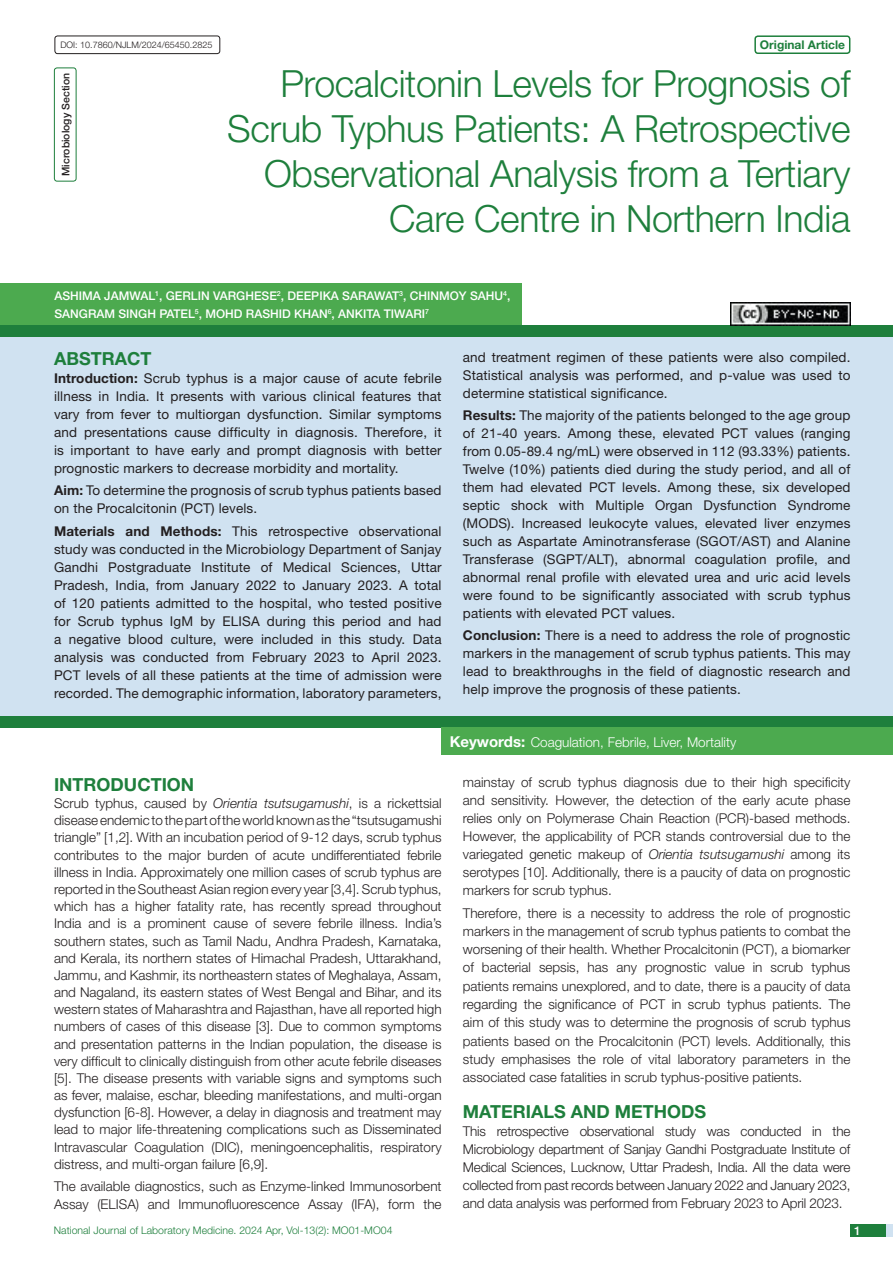
<style>
.page{position:relative;width:893px;height:1263px;background:#fff}
.page>*{position:absolute;margin:0;border:0;box-sizing:border-box;transform-origin:0 0}
.t1{font:300 37.5px/45px "Helvetica Neue";letter-spacing:-.01em;color:#1e7f3c;text-align:right}
.Heading{font:700 18px "Helvetica Neue";color:#1e7f3c}
.Abstract_head{font:700 18px "Helvetica Neue";color:#1e7f3c}
.Body_text{font:300 13.5px/17.2px "Helvetica Neue";color:#231f20;text-align:justify}
.Abstract_Text{font:13.5px/18px "Helvetica Neue";letter-spacing:.01em;color:#231f20;text-align:justify}
.Key_words{font:300 13.5px "Helvetica Neue";color:#fff}
.Author{font:500 12px/18.8px "Helvetica Neue";color:#fff}
.t2{font:700 12px "Helvetica Neue";color:#1e7f3c}
.t3{font:300 10.5px "Helvetica Neue";color:#1e7f3c}
.section{font:500 10.5px "Helvetica Neue";color:#231f20}
.t4{font:300 9px "Helvetica Neue";color:#231f20}
.s1{font-weight:700}
.s2{font-weight:700;font-size:15px}
.s3{font-style:italic}
</style>
<div class="page">
<div style="left:850px;top:1224px;width:43px;height:13px;background:#d0e2f1"></div>
<div style="left:850px;top:1224px;width:35px;height:13px;background:#1e7f3c"></div>
<div style="left:54px;top:68px;width:22px;height:114px;border:1px solid #1e7f3c;border-radius:3px"></div>
<div style="left:754px;top:35px;width:96px;height:19px;border:2px solid #1e7f3c;border-radius:3px"></div>
<div style="left:55px;top:36px;width:165px;height:18px;border:1px solid #231f20;border-radius:3px"></div>
<div style="left:0;top:325px;width:893px;height:12px;background:#1e7f3c"></div>
<div style="left:0;top:715px;width:893px;height:12px;background:#1e7f3c"></div>
<div style="left:0;top:284px;width:521px;height:41px;background:#4caa4f"></div>
<div style="left:0;top:337px;width:893px;height:378px;background:#d0e2f1"></div>
<div style="left:442px;top:727px;width:451px;height:28px;background:#4caa4f"></div>
<img style="left:730px;top:302px;width:120px;height:23px">
<p class="t4" style="left:60px;top:39px;width:154px">DOI: 10.7860/NJLM/2024/65450.2825</p>
<p class="t2" style="left:760px;top:37px;width:87px">Original Article</p>
<p class="section" style="left:59px;top:176px;width:104px;rotate:-90deg">MICROBIOLOGY SECTION</p>
<p class="t1" style="left:227px;top:60px;width:625px">Procalcitonin Levels for Prognosis of Scrub Typhus Patients: A Retrospective Observational Analysis from a Tertiary Care Centre in Northern India</p>
<p class="Author" style="left:54px;top:286px;width:457px">ASHIMA JAMWAL<sup>1</sup>, GERLIN VARGHESE<sup>2</sup>, DEEPIKA SARAWAT<sup>3</sup>, CHINMOY SAHU<sup>4</sup>,<br>SANGRAM SINGH PATEL<sup>5</sup>, MOHD RAS</p>
<p class="Author" style="left:270px;top:305px;width:160px">HID KHAN<sup>6</sup>, ANKITA TIWARI<sup>7</sup></p>
<p class="Abstract_head" style="left:54px;top:348px;width:99px">ABSTRACT</p>
<p class="Abstract_Text" style="left:54px;top:369px;width:389px"><span class="s1">Introduction:</span> Scrub typhus is a major cause of acute febrile illness in India. It presents with various clinical features that vary from fever to multiorgan dysfunction. Similar symptoms and presentations cause difficulty in diagnosis. Therefore, it is important to have early and prompt diagnosis with better prognostic markers to decrease morbidity and mortality.</p>
<p class="Abstract_Text" style="left:54px;top:481px;width:389px"><span class="s1">Aim:</span> To determine the prognosis of scrub typhus patients based on the Procalcitonin (PCT) levels.</p>
<p class="Abstract_Text" style="left:54px;top:522px;width:389px"><span class="s1">Materials and Methods:</span> This retrospective observational study was conducted in the Microbiology Department of Sanjay Gandhi Postgraduate Institute of Medical Sciences, Uttar Pradesh, India, from January 2022 to January 2023. A total of 120 patients admitted to the hospital, who tested positive for Scrub typhus IgM by ELISA during this period and had a negative blood culture, were included in this study. Data analysis was conducted from February 2023 to April 2023.<br>PCT levels of all these patients at the time of admission were recorded. The demographic information, laboratory parameters,</p>
<p class="Abstract_Text" style="left:463px;top:348px;width:389px">and treatment regimen of these patients were also compiled.<br>Statistical analysis was performed, and p-value was used to determine statistical significance.</p>
<p class="Abstract_Text" style="left:463px;top:406px;width:389px"><span class="s1">Results:</span> The majority of the patients belonged to the age group of 21-40 years. Among these, elevated PCT values (ranging from 0.05-89.4 ng/mL) were observed in 112 (93.33%) patients.<br>Twelve (10%) patients died during the study period, and all of them had elevated PCT levels. Among these, six developed septic shock with Multiple Organ Dysfunction Syndrome (MODS). Increased leukocyte values, elevated liver enzymes such as Aspartate Aminotransferase (SGOT/AST) and Alanine Transferase (SGPT/ALT), abnormal coagulation profile, and abnormal renal profile with elevated urea and uric acid levels were found to be significantly associated with scrub typhus patients with elevated PCT values.</p>
<p class="Abstract_Text" style="left:463px;top:626px;width:389px"><span class="s1">Conclusion:</span> There is a need to address the role of prognostic markers in the management of scrub typhus patients. This may lead to breakthroughs in the field of diagnostic research and help improve the prognosis of these patients.</p>
<p class="Key_words" style="left:450px;top:734px;width:288px"><span class="s2">Keywords:</span> Coagulation, Febrile, Liver, Mortality</p>
<p class="Heading" style="left:54px;top:773px;width:142px">INTRODUCTION</p>
<p class="Body_text" style="left:54px;top:794px;width:389px">Scrub typhus, caused by <span class="s3">Orientia tsutsugamushi</span>, is a rickettsial disease endemic to the part of the world known as the “tsutsugamushi triangle” [1,2]. With an incubation period of 9-12 days, scrub typhus contributes to the major burden of acute undifferentiated febrile illness in India. Approximately one million cases of scrub typhus are reported in the Southeast Asian region every year [3,4]. Scrub typhus, which has a higher fatality rate, has recently spread throughout India and is a prominent cause of severe febrile illness. India’s southern states, such as Tamil Nadu, Andhra Pradesh, Karnataka, and Kerala, its northern states of Himachal Pradesh, Uttarakhand, Jammu, and Kashmir, its northeastern states of Meghalaya, Assam, and Nagaland, its eastern states of West Bengal and Bihar, and its western states of Maharashtra and Rajasthan, have all reported high numbers of cases of this disease [3]. Due to common symptoms and presentation patterns in the Indian population, the disease is very difficult to clinically distinguish from other acute febrile diseases [5]. The disease presents with variable signs and symptoms such as fever, malaise, eschar, bleeding manifestations, and multi-organ dysfunction [6-8]. However, a delay in diagnosis and treatment may lead to major life-threatening complications such as Disseminated Intravascular Coagulation (DIC), meningoencephalitis, respiratory distress, and multi-organ failure [6,9].</p>
<p class="Body_text" style="left:54px;top:1177px;width:389px;line-height:18px">The available diagnostics, such as Enzyme-linked Immunosorbent<br>Assay (ELISA) and Immunofluorescence Assay (IFA), form the</p>
<p class="t3" style="left:54px;top:1224px;width:340px">National Journal of Laboratory Medicine. 2024 Apr, Vol-13(2): MO01-MO04</p>
<p class="Body_text" style="left:463px;top:773px;width:389px;line-height:17.9px">mainstay of scrub typhus diagnosis due to their high specificity and sensitivity. However, the detection of the early acute phase relies only on Polymerase Chain Reaction (PCR)-based methods.<br>However, the applicability of PCR stands controversial due to the variegated genetic makeup of <span class="s3">Orientia tsutsugamushi</span> among its serotypes [10]. Additionally, there is a paucity of data on prognostic markers for scrub typhus.</p>
<p class="Body_text" style="left:463px;top:903px;width:389px;line-height:18.3px">Therefore, there is a necessity to address the role of prognostic markers in the management of scrub typhus patients to combat the worsening of their health. Whether Procalcitonin (PCT), a biomarker of bacterial sepsis, has any prognostic value in scrub typhus patients remains unexplored, and to date, there is a paucity of data regarding the significance of PCT in scrub typhus patients. The aim of this study was to determine the prognosis of scrub typhus patients based on the Procalcitonin (PCT) levels. Additionally, this study emphasises the role of vital laboratory parameters in the associated case fatalities in scrub typhus-positive patients.</p>
<p class="Heading" style="left:463px;top:1100px;width:245px">MATERIALS AND METHODS</p>
<p class="Body_text" style="left:463px;top:1122px;width:389px;line-height:18.1px">This retrospective observational study was conducted in the Microbiology department of Sanjay Gandhi Postgraduate Institute of Medical Sciences, Lucknow, Uttar Pradesh, India. All the data were collected from past records between January 2022 and January 2023, and data analysis was performed from February 2023 to April 2023.</p>
<p class="Author" style="left:854px;top:1221px;width:8px">1</p>
</div>
